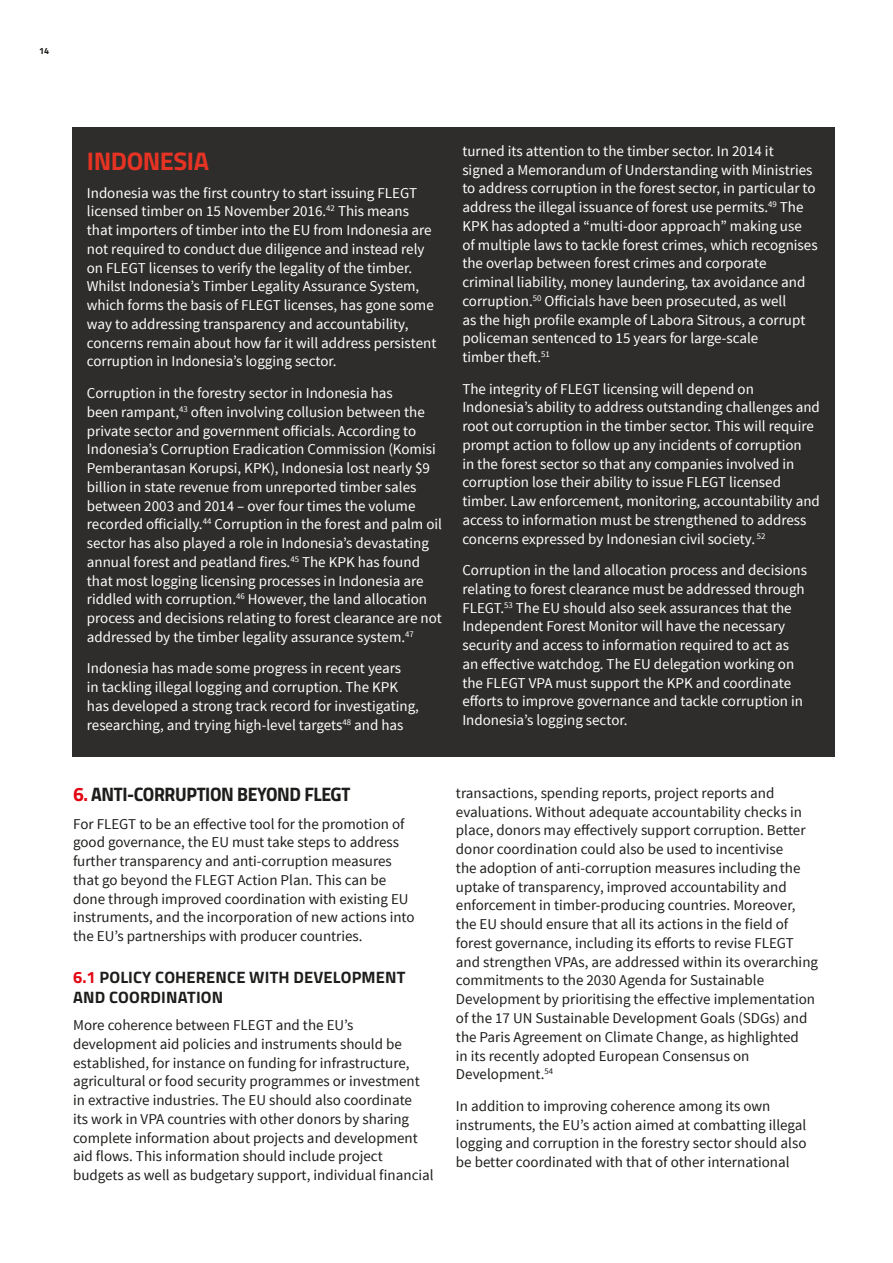
<style>
.page{position:relative;width:893px;height:1263px;background:#fff}
.page>*{position:absolute;margin:0;border:0;box-sizing:border-box;transform-origin:0 0}
.t1{font:700 25.5px "Titillium";letter-spacing:-.02em;color:#e63323}
.t2{font:19.5px "Titillium Bold Upright";letter-spacing:-.02em;color:#1d1d1b}
.t3{font:700 16.5px/20.2px "Titillium";letter-spacing:.01em;color:#1d1d1b}
.t4{font:15px/18.8px "Source Sans Pro";color:#fff}
.t5{font:15px/18.8px "Source Sans Pro";color:#1d1d1b}
.t6{font:700 9px "Titillium";color:#1d1d1b}
.s1{color:#e30613}
</style>
<div class="page">
<div style="left:73px;top:128px;width:762px;height:629px;background:#2e2d2c"></div>
<p class="t6" style="left:39px;top:44px;width:12px">14</p>
<h1 class="t1" style="left:87px;top:142px;width:124px">INDONESIA</h1>
<p class="t4" style="left:87px;top:184px;width:351px">Indonesia was the first country to start issuing FLEGT licensed timber on 15 November 2016.<sup>42</sup> This means that importers of timber into the EU from Indonesia are not required to conduct due diligence and instead rely on FLEGT licenses to verify the legality of the timber.<br>Whilst Indonesia’s Timber Legality Assurance System, which forms the basis of FLEGT licenses, has gone some way to addressing transparency and accountability, concerns remain about how far it will address persistent corruption in Indonesia’s logging sector.</p>
<p class="t4" style="left:87px;top:384px;width:357px">Corruption in the forestry sector in Indonesia has<br>been rampant,<sup>43</sup> often involving collusion between the private sector and government officials. According to Indonesia’s Corruption Eradication Commission (Komisi Pemberantasan Korupsi, KPK), Indonesia lost nearly $9 billion in state revenue from unreported timber sales between 2003 and 2014 – over four times the volume recorded officially.<sup>44</sup> Corruption in the forest and palm oil sector has also played a role in Indonesia’s devastating annual forest and peatland fires.<sup>45</sup> The KPK has found that most logging licensing processes in Indonesia are riddled with corruption.<sup>46</sup> However, the land allocation process and decisions relating to forest clearance are not addressed by the timber legality assurance system.<sup>47</sup></p>
<p class="t4" style="left:87px;top:659px;width:334px">Indonesia has made some progress in recent years<br>in tackling illegal logging and corruption. The KPK has developed a strong track record for investigating, researching, and trying high-level targets<sup>48</sup> and has</p>
<p class="t4" style="left:462px;top:142px;width:357px">turned its attention to the timber sector. In 2014 it signed a Memorandum of Understanding with Ministries to address corruption in the forest sector, in particular to address the illegal issuance of forest use permits.<sup>49</sup> The KPK has adopted a “multi-door approach” making use of multiple laws to tackle forest crimes, which recognises the overlap between forest crimes and corporate criminal liability, money laundering, tax avoidance and corruption.<sup>50</sup> Officials have been prosecuted, as well<br>as the high profile example of Labora Sitrous, a corrupt policeman sentenced to 15 years for large-scale<br>timber theft.<sup>51</sup></p>
<p class="t4" style="left:462px;top:379px;width:359px">The integrity of FLEGT licensing will depend on Indonesia’s ability to address outstanding challenges and root out corruption in the timber sector. This will require prompt action to follow up any incidents of corruption<br>in the forest sector so that any companies involved in corruption lose their ability to issue FLEGT licensed timber. Law enforcement, monitoring, accountability and access to information must be strengthened to address concerns expressed by Indonesian civil society. <sup>52</sup></p>
<p class="t4" style="left:462px;top:561px;width:346px">Corruption in the land allocation process and decisions relating to forest clearance must be addressed through FLEGT.<sup>53</sup> The EU should also seek assurances that the Independent Forest Monitor will have the necessary security and access to information required to act as an effective watchdog. The EU delegation working on the FLEGT VPA must support the KPK and coordinate efforts to improve governance and tackle corruption in Indonesia’s logging sector.</p>
<h2 class="t2" style="left:73px;top:779px;width:279px"><span class="s1">6.</span> ANTI-CORRUPTION BEYOND FLEGT</h2>
<p class="t5" style="left:73px;top:814px;width:343px">For FLEGT to be an effective tool for the promotion of good governance, the EU must take steps to address further transparency and anti-corruption measures that go beyond the FLEGT Action Plan. This can be done through improved coordination with existing EU instruments, and the incorporation of new actions into the EU’s partnerships with producer countries.</p>
<p class="t3" style="left:73px;top:966px;width:334px"><span class="s1">6.1</span> POLICY COHERENCE WITH DEVELOPMENT<br>AND COORDINATION</p>
<p class="t5" style="left:73px;top:1016px;width:362px">More coherence between FLEGT and the EU’s development aid policies and instruments should be established, for instance on funding for infrastructure, agricultural or food security programmes or investment in extractive industries. The EU should also coordinate<br>its work in VPA countries with other donors by sharing complete information about projects and development aid flows. This information should include project budgets as well as budgetary support, individual financial</p>
<p class="t5" style="left:456px;top:784px;width:364px">transactions, spending reports, project reports and evaluations. Without adequate accountability checks in place, donors may effectively support corruption. Better donor coordination could also be used to incentivise<br>the adoption of anti-corruption measures including the uptake of transparency, improved accountability and enforcement in timber-producing countries. Moreover, the EU should ensure that all its actions in the field of forest governance, including its efforts to revise FLEGT and strengthen VPAs, are addressed within its overarching commitments to the 2030 Agenda for Sustainable Development by prioritising the effective implementation of the 17 UN Sustainable Development Goals (SDGs) and the Paris Agreement on Climate Change, as highlighted<br>in its recently adopted European Consensus on Development.<sup>54</sup></p>
<p class="t5" style="left:456px;top:1097px;width:352px">In addition to improving coherence among its own instruments, the EU’s action aimed at combatting illegal logging and corruption in the forestry sector should also be better coordinated with that of other international</p>
</div>
